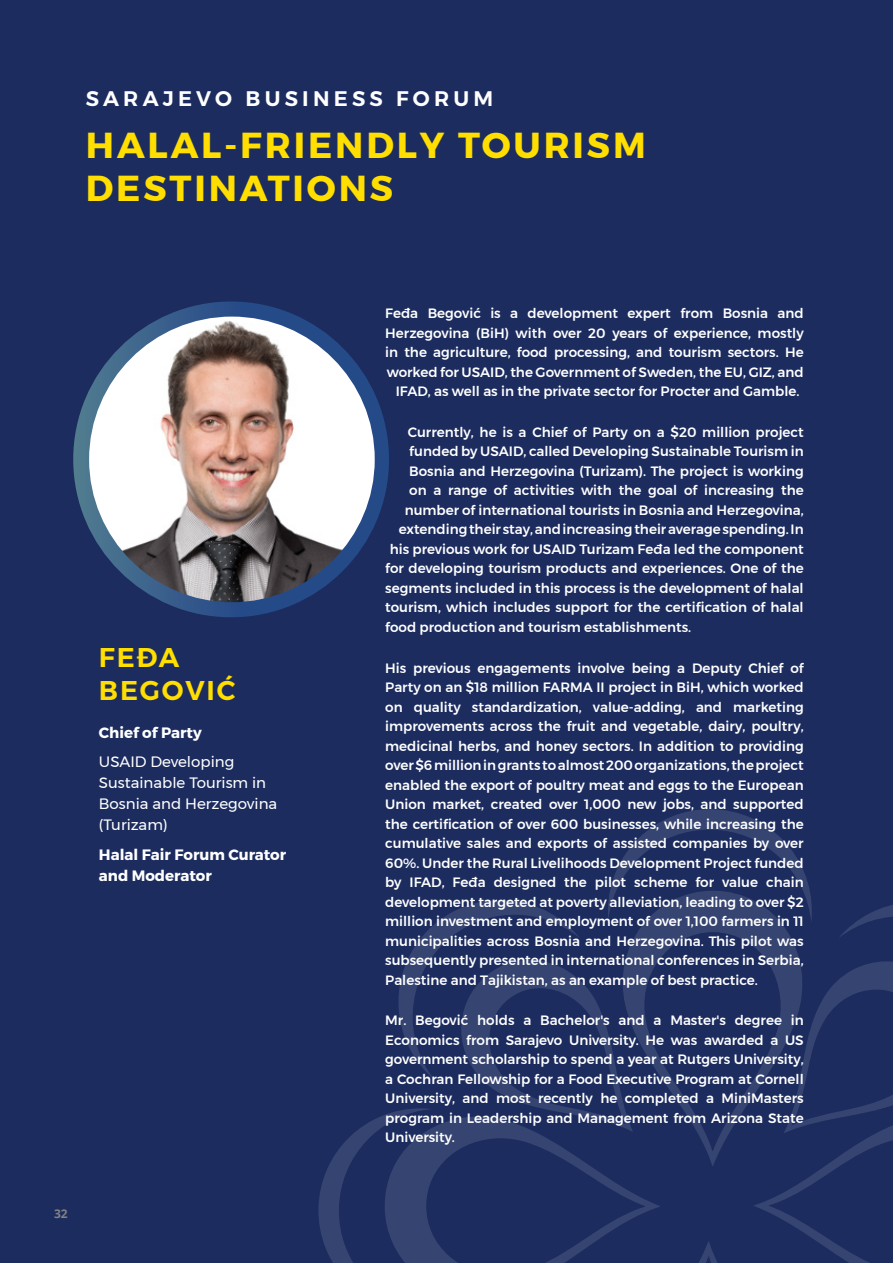
<style>
.page{position:relative;width:893px;height:1263px;background:#1c2c5f}
.page>*{position:absolute;margin:0;border:0;box-sizing:border-box;transform-origin:0 0}
.t1{font:700 36px/43.2px "Montserrat";letter-spacing:.08em;color:#ffde00}
.t2{font:600 27px/32.4px "Montserrat";letter-spacing:.07em;color:#ffde00}
.t3{font:600 21px "Montserrat";letter-spacing:.2em;color:#fff}
.t4{font:15px/21px "Montserrat";color:#fff}
.t5{font:700 15px/21px "Montserrat";color:#fff}
.t6{font:500 13.5px/19.5px "Montserrat";color:#fff;text-align:justify}
.t7{font:700 12px "Open Sans";color:#808285}
</style>
<div class="page">
<svg style="left:73px;top:301px;width:316px;height:316px;background:#345a8a"></svg>
<img style="left:89px;top:317px;width:286px;height:285px;border-radius:143px">
<svg style="left:318px;top:809px;width:575px;height:454px"></svg>
<h3 class="t3" style="left:86px;top:82px;width:409px">SARAJEVO BUSINESS FORUM</h3>
<h1 class="t1" style="left:86px;top:124px;width:561px">HALAL-FRIENDLY TOURISM<br>DESTINATIONS</h1>
<h2 class="t2" style="left:99px;top:641px;width:138px">FEĐA<br>BEGOVIĆ</h2>
<p class="t5" style="left:99px;top:722px;width:104px">Chief of Party</p>
<p class="t4" style="left:99px;top:751px;width:180px">USAID Developing<br>Sustainable Tourism in<br>Bosnia and Herzegovina (Turizam)</p>
<p class="t5" style="left:99px;top:844px;width:189px">Halal Fair Forum Curator and Moderator</p>
<p class="t7" style="left:54px;top:1205px;width:15px">32</p>
<p class="t6" style="left:385px;top:304px;width:420px;text-align:center">Feđa Begović is a development expert from Bosnia and Herzegovina (BiH) with over 20 years of experience, mostly in the agriculture, food processing, and tourism sectors. He worked for USAID, the Government of Sweden, the EU, GIZ, and IFAD, as well as in the private sector for Procter and Gamble.</p>
<p class="t6" style="left:408px;top:422px;width:397px">Currently, he is a Chief of Party on a $20 million project</p>
<p class="t6" style="left:409px;top:442px;width:396px">funded by USAID, called Developing Sustainable Tourism in</p>
<p class="t6" style="left:409px;top:461px;width:396px">Bosnia and Herzegovina (Turizam). The project is working</p>
<p class="t6" style="left:409px;top:481px;width:396px">on a range of activities with the goal of increasing the</p>
<p class="t6" style="left:405px;top:500px;width:400px">number of international tourists in Bosnia and Herzegovina,</p>
<p class="t6" style="left:399px;top:520px;width:406px">extending their stay, and increasing their average spending. In</p>
<p class="t6" style="left:390px;top:539px;width:415px">his previous work for USAID Turizam Feđa led the component</p>
<p class="t6" style="left:385px;top:559px;width:420px">for developing tourism products and experiences. One of the</p>
<p class="t6" style="left:385px;top:578px;width:420px">segments included in this process is the development of halal</p>
<p class="t6" style="left:385px;top:598px;width:420px">tourism, which includes support for the certification of halal</p>
<p class="t6" style="left:385px;top:617px;width:308px">food production and tourism establishments.</p>
<p class="t6" style="left:385px;top:658px;width:420px">His previous engagements involve being a Deputy Chief of Party on an $18 million FARMA II project in BiH, which worked on quality standardization, value-adding, and marketing improvements across the fruit and vegetable, dairy, poultry, medicinal herbs, and honey sectors. In addition to providing over $6 million in grants to almost 200 organizations, the project enabled the export of poultry meat and eggs to the European Union market, created over 1,000 new jobs, and supported the certification of over 600 businesses, while increasing the cumulative sales and exports of assisted companies by over 60%. Under the Rural Livelihoods Development Project funded by IFAD, Feđa designed the pilot scheme for value chain development targeted at poverty alleviation, leading to over $2 million investment and employment of over 1,100 farmers in 11 municipalities across Bosnia and Herzegovina. This pilot was subsequently presented in international conferences in Serbia, Palestine and Tajikistan, as an example of best practice.</p>
<p class="t6" style="left:385px;top:1011px;width:420px">Mr. Begović holds a Bachelor's and a Master's degree in Economics from Sarajevo University. He was awarded a US government scholarship to spend a year at Rutgers University, a Cochran Fellowship for a Food Executive Program at Cornell University, and most recently he completed a MiniMasters program in Leadership and Management from Arizona State University.</p>
</div>
